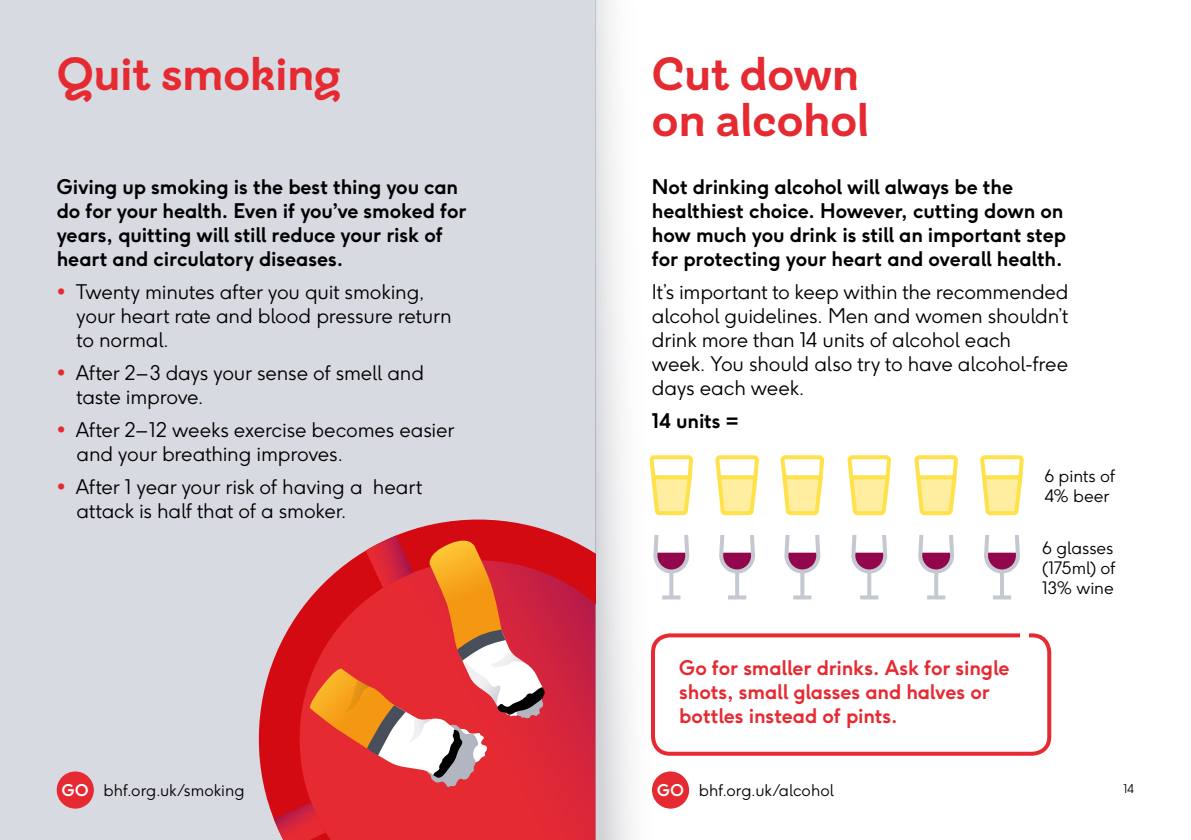
<style>
.page{position:relative;width:1191px;height:840px;background:#fff}
.page>*{position:absolute;margin:0;border:0;box-sizing:border-box;transform-origin:0 0}
.t1{font:700 46px/46px "BHF";color:#e62a32}
.t2{font:300 20px/24px "F37 Ginger";letter-spacing:-.005em;color:#000}
.t3{font:700 20px/24px "F37 Ginger";letter-spacing:-.01em;color:#000}
.t4{font:700 20px/24px "F37 Ginger";letter-spacing:-.01em;color:#e62a32}
.t5{font:300 17px/20.4px "F37 Ginger";color:#000}
.t6{font:300 16px "F37 Ginger";color:#000}
.t7{font:300 12px "F37 Ginger";color:#000}
.s1{color:#e62a32}
.s2{font-weight:700;color:#fff}
</style>
<div class="page">
<div style="left:0;top:0;width:595px;height:839px;background:#d7dae0"></div>
<div style="left:57px;top:771px;width:37px;height:37px;background:#e62a32;border-radius:50%"></div>
<svg style="left:669px;top:455px;width:25px;height:120px"></svg>
<svg style="left:669px;top:571px;width:4px;height:24px"></svg>
<svg style="left:669px;top:595px;width:11px;height:4px"></svg>
<svg style="left:715px;top:455px;width:44px;height:119px"></svg>
<hr style="left:735px;top:571px;width:4px;height:25px;background:#c4c8d1">
<svg style="left:728px;top:595px;width:18px;height:4px"></svg>
<svg style="left:780px;top:455px;width:45px;height:120px"></svg>
<svg style="left:800px;top:571px;width:4px;height:24px"></svg>
<svg style="left:793px;top:595px;width:18px;height:4px"></svg>
<svg style="left:847px;top:455px;width:44px;height:120px"></svg>
<svg style="left:867px;top:571px;width:4px;height:24px"></svg>
<svg style="left:860px;top:595px;width:18px;height:4px"></svg>
<svg style="left:914px;top:455px;width:44px;height:120px"></svg>
<hr style="left:934px;top:571px;width:4px;height:25px;background:#c4c8d1">
<svg style="left:927px;top:595px;width:18px;height:4px"></svg>
<svg style="left:980px;top:455px;width:44px;height:119px"></svg>
<hr style="left:1000px;top:571px;width:4px;height:25px;background:#c4c8d1">
<svg style="left:993px;top:595px;width:18px;height:4px"></svg>
<div style="left:652px;top:771px;width:37px;height:37px;background:#e62a32;border-radius:50%"></div>
<div style="left:651px;top:633px;width:400px;height:122px;border:4px solid #e62a32;border-radius:17px"></div>
<div style="left:1020px;top:610px;width:8px;height:52px;background:#fff"></div>
<svg style="left:595px;top:0;width:74px;height:839px"></svg>
<svg style="left:259px;top:519px;width:336px;height:320px"></svg>
<svg style="left:274px;top:801px;width:52px;height:38px;background:#d72737"></svg>
<svg style="left:309px;top:535px;width:236px;height:253px;background:#dc564c"></svg>
<h1 class="t1" style="left:57px;top:51px;width:286px">Quit smoking</h1>
<p class="t3" style="left:57px;top:174px;width:411px">Giving up smoking is the best thing you can do for your health. Even if you’ve smoked for years, quitting will still reduce your risk of heart and circulatory diseases.</p>
<p class="t2" style="left:77px;top:279px;width:377px;text-indent:-20px"><span class="s1">•</span> Twenty minutes after you quit smoking, your heart rate and blood pressure return to normal.</p>
<p class="t2" style="left:77px;top:360px;width:349px;text-indent:-20px"><span class="s1">•</span> After 2–3 days your sense of smell and taste improve.</p>
<p class="t2" style="left:77px;top:417px;width:379px;text-indent:-20px"><span class="s1">•</span> After 2–12 weeks exercise becomes easier and your breathing improves.</p>
<p class="t2" style="left:77px;top:474px;width:347px;text-indent:-20px"><span class="s1">•</span> After 1 year your risk of having a heart attack is half that of a smoker.</p>
<p class="t6" style="left:62px;top:779px;width:184px"><span class="s2">GO</span> bhf.org.uk/smoking</p>
<h1 class="t1" style="left:652px;top:51px;width:219px">Cut down on alcohol</h1>
<p class="t3" style="left:652px;top:174px;width:415px">Not drinking alcohol will always be the healthiest choice. However, cutting down on how much you drink is still an important step for protecting your heart and overall health.</p>
<p class="t2" style="left:652px;top:279px;width:418px">It’s important to keep within the recommended alcohol guidelines. Men and women shouldn’t drink more than 14 units of alcohol each week. You should also try to have alcohol-free days each week.</p>
<p class="t3" style="left:652px;top:408px;width:88px">14 units =</p>
<p class="t5" style="left:1044px;top:465px;width:72px">6 pints of<br>4% beer</p>
<p class="t5" style="left:1042px;top:537px;width:75px">6 glasses (175ml) of<br>13% wine</p>
<p class="t4" style="left:679px;top:655px;width:332px">Go for smaller drinks. Ask for single shots, small glasses and halves or bottles instead of pints.</p>
<p class="t6" style="left:657px;top:779px;width:178px"><span class="s2">GO</span> bhf.org.uk/alcohol</p>
<p class="t7" style="left:1123px;top:780px;width:12px">14</p>
</div>
